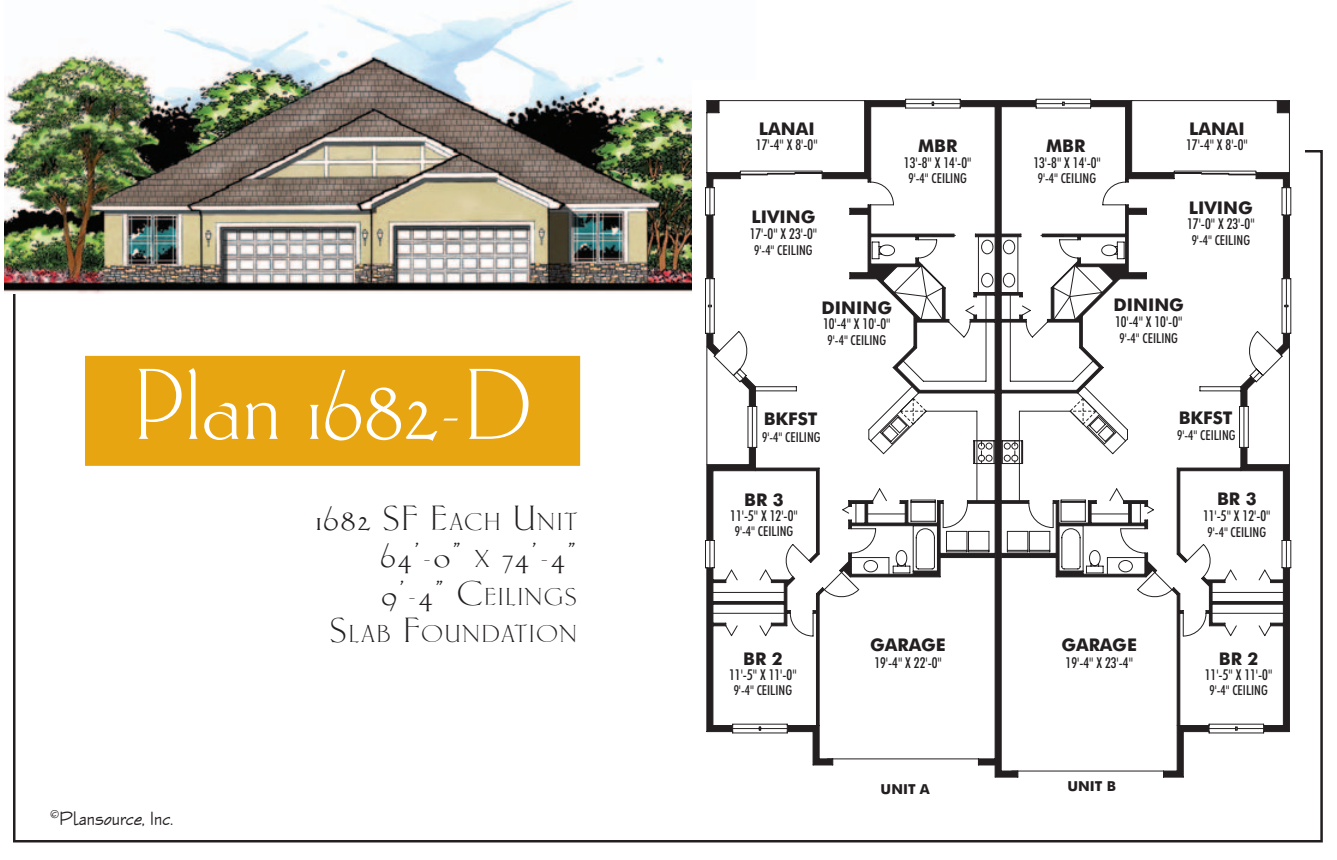
<style>
.page{position:relative;width:1337px;height:860px;background:#fff}
.page>*{position:absolute;margin:0;border:0;box-sizing:border-box;transform-origin:0 0}
.t1{font:105px "Carlton Let Plain";letter-spacing:.01em;color:#fff}
.t2{font:36.25px/37.5px "Carlton Let Plain";letter-spacing:.05em;color:#231f20;text-align:right;scale:1.1 1}
.t3{font:25.25px/37.5px "Carlton Let Plain";letter-spacing:.07em;color:#231f20;text-align:right;scale:1.1 1}
.t4{font:20px "Enviro D";color:#231f20}
.t5{font:700 17.5px "Futura BT";color:#231f20}
.t6{font:500 condensed 15px "Futura BT";color:#231f20}
.t7{font:500 condensed 13.75px "Futura BT";color:#231f20}
.t8{font:700 13.75px "Futura BT";color:#231f20}
.s1{font-size:25.25px}
.s2{font-size:36.25px}
</style>
<div class="page">
<img style="left:4px;top:0;width:688px;height:293px">
<div style="left:85px;top:356px;width:495px;height:110px;background:#e7a512"></div>
<svg style="left:812px;top:731px;width:477px;height:46px"></svg>
<svg style="left:705px;top:525px;width:237px;height:209px"></svg>
<svg style="left:707px;top:101px;width:198px;height:498px"></svg>
<svg style="left:705px;top:187px;width:165px;height:196px"></svg>
<svg style="left:841px;top:488px;width:46px;height:26px"></svg>
<svg style="left:870px;top:181px;width:35px;height:321px"></svg>
<svg style="left:905px;top:99px;width:386px;height:632px"></svg>
<svg style="left:713px;top:354px;width:570px;height:25px"></svg>
<hr style="left:1281px;top:279px;width:1px;height:54px;background:#231f20">
<hr style="left:1290px;top:279px;width:1px;height:54px;background:#231f20">
<svg style="left:1282px;top:278px;width:8px;height:56px"></svg>
<svg style="left:1281px;top:187px;width:10px;height:29px"></svg>
<h1 class="t1" style="left:134px;top:353px;width:399px">Plan 1682-D</h1>
<h3 class="t4" style="left:50px;top:807px;width:124px"><sup>©</sup>Plansource, Inc.</h3>
<h2 class="t2" style="left:316px;top:500px;width:239px">1682 SF E<span class="s1">ACH</span> U<span class="s1">NIT<br></span>64’-0” <span class="s1">X</span> 74’-4”</h2>
<h3 class="t3" style="left:330px;top:578px;width:226px"><span class="s2">9’-4” C</span>EILINGS<br><span class="s2">S</span>LAB <span class="s2">F</span>OUNDATION</h3>
<p class="t5" style="left:759px;top:118px;width:57px">LANAI</p>
<p class="t5" style="left:1189px;top:118px;width:57px">LANAI</p>
<p class="t5" style="left:1046px;top:136px;width:41px">MBR</p>
<p class="t6" style="left:756px;top:135px;width:63px">17'-4" X 8'-0"</p>
<p class="t6" style="left:1186px;top:135px;width:63px">17'-4" X 8'-0"</p>
<p class="t6" style="left:1033px;top:153px;width:69px">13'-8" X 14'-0"</p>
<p class="t7" style="left:1037px;top:170px;width:60px">9'-4" CEILING</p>
<p class="t5" style="left:918px;top:136px;width:41px">MBR</p>
<p class="t6" style="left:904px;top:153px;width:69px">13'-8" X 14'-0"</p>
<p class="t7" style="left:908px;top:170px;width:60px">9'-4" CEILING</p>
<p class="t5" style="left:751px;top:206px;width:65px">LIVING</p>
<p class="t6" style="left:750px;top:225px;width:69px">17'-0" X 23'-0"</p>
<p class="t7" style="left:754px;top:242px;width:60px">9'-4" CEILING</p>
<p class="t5" style="left:1189px;top:197px;width:65px">LIVING</p>
<p class="t6" style="left:1187px;top:215px;width:69px">17'-0" X 23'-0"</p>
<p class="t7" style="left:1191px;top:232px;width:60px">9'-4" CEILING</p>
<p class="t5" style="left:1113px;top:294px;width:72px">DINING</p>
<p class="t5" style="left:821px;top:297px;width:72px">DINING</p>
<p class="t6" style="left:823px;top:315px;width:69px">10'-4" X 10'-0"</p>
<p class="t6" style="left:1115px;top:312px;width:69px">10'-4" X 10'-0"</p>
<p class="t7" style="left:827px;top:332px;width:60px">9'-4" CEILING</p>
<p class="t7" style="left:1119px;top:329px;width:60px">9'-4" CEILING</p>
<p class="t5" style="left:764px;top:409px;width:55px">BKFST</p>
<p class="t5" style="left:1178px;top:407px;width:55px">BKFST</p>
<p class="t7" style="left:762px;top:428px;width:60px">9'-4" CEILING</p>
<p class="t7" style="left:1177px;top:427px;width:60px">9'-4" CEILING</p>
<p class="t5" style="left:744px;top:489px;width:41px">BR 3</p>
<p class="t5" style="left:1217px;top:488px;width:41px">BR 3</p>
<p class="t6" style="left:730px;top:507px;width:69px">11'-5" X 12'-0"</p>
<p class="t7" style="left:735px;top:523px;width:60px">9'-4" CEILING</p>
<p class="t6" style="left:1203px;top:506px;width:69px">11'-5" X 12'-0"</p>
<p class="t7" style="left:1207px;top:524px;width:60px">9'-4" CEILING</p>
<p class="t5" style="left:743px;top:648px;width:41px">BR 2</p>
<p class="t6" style="left:729px;top:666px;width:69px">11'-5" X 11'-0"</p>
<p class="t7" style="left:734px;top:682px;width:60px">9'-4" CEILING</p>
<p class="t5" style="left:870px;top:635px;width:77px">GARAGE</p>
<p class="t6" style="left:874px;top:654px;width:69px">19'-4" X 22'-0"</p>
<p class="t5" style="left:1061px;top:635px;width:77px">GARAGE</p>
<p class="t6" style="left:1065px;top:654px;width:69px">19'-4" X 23'-4"</p>
<p class="t5" style="left:1219px;top:648px;width:41px">BR 2</p>
<p class="t6" style="left:1205px;top:666px;width:69px">11'-5" X 11'-0"</p>
<p class="t7" style="left:1209px;top:682px;width:60px">9'-4" CEILING</p>
<p class="t8" style="left:880px;top:780px;width:51px">UNIT A</p>
<p class="t8" style="left:1067px;top:778px;width:50px">UNIT B</p>
</div>
